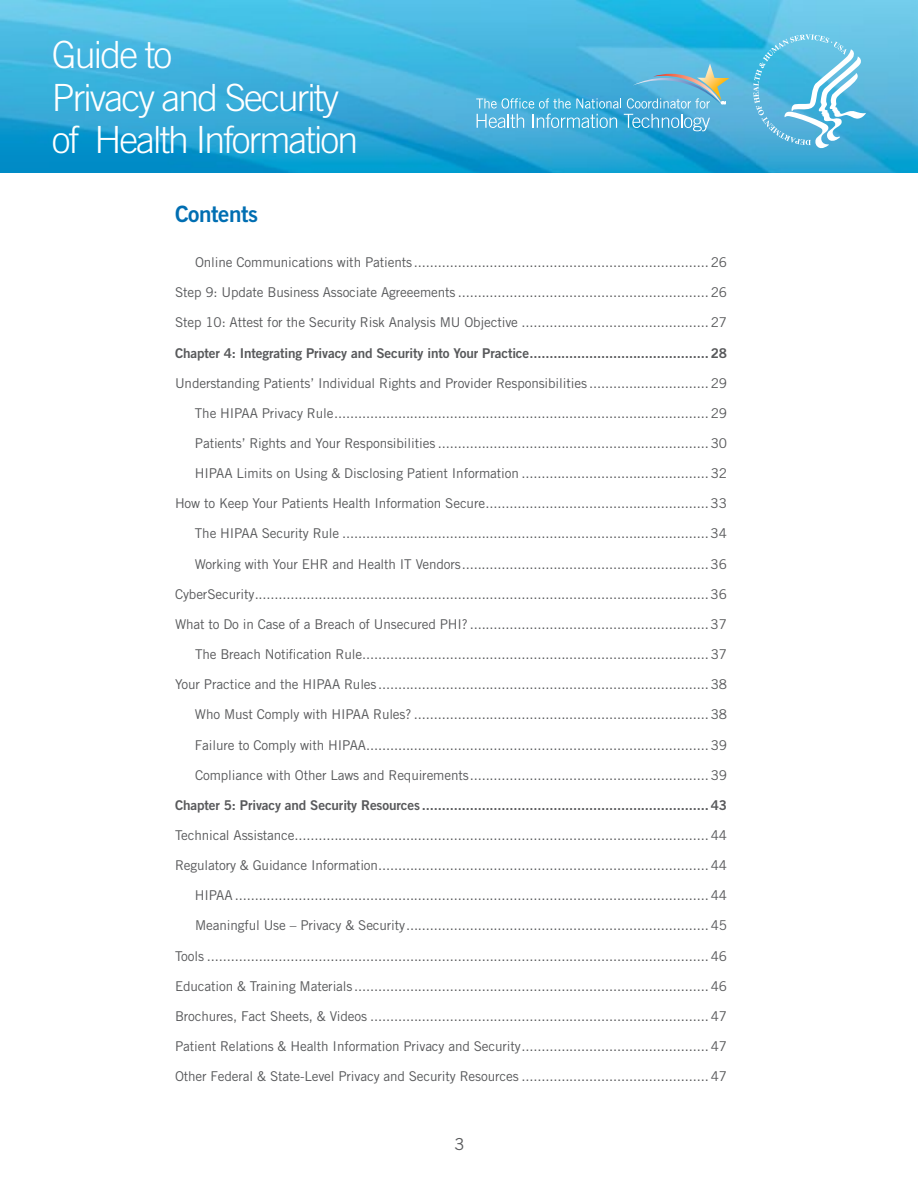
<style>
.page{position:relative;width:918px;height:1188px;background:#fff}
.page>*{position:absolute;margin:0;border:0;box-sizing:border-box;transform-origin:0 0}
.t1{font:300 37.5px/42.5px "Trade Gothic";letter-spacing:-.05em;color:#fff}
.t2{font:22.5px "Trade Gothic Bold Two";letter-spacing:-.02em;color:#006eb2}
.t3{font:16.5px "Trade Gothic";color:#58595b}
.t4{font:13.5px "Trade Gothic";letter-spacing:-.01em;color:#58595b}
.t5{font:13.5px "Trade Gothic Bold Two";letter-spacing:-.01em;color:#58595b}
</style>
<div class="page">
<img style="left:0;top:0;width:918px;height:173px">
<svg style="left:476px;top:64px;width:253px;height:67px;background:#58b4da"></svg>
<svg style="left:753px;top:34px;width:113px;height:114px;background:#69c0e2"></svg>
<p class="t1" style="left:52px;top:33px;width:308px">Guide to<br>Privacy and Security of Health Information</p>
<p class="t2" style="left:175px;top:200px;width:85px">Contents</p>
<p class="t4" style="left:195px;top:254px;width:533px">Online Communications with Patients ..........................................................................26</p>
<p class="t4" style="left:175px;top:284px;width:554px">Step 9: Update Business Associate Agreeements ...............................................................26</p>
<p class="t4" style="left:175px;top:315px;width:554px">Step 10: Attest for the Security Risk Analysis MU Objective ...............................................27</p>
<p class="t5" style="left:175px;top:344px;width:554px">Chapter 4: Integrating Privacy and Security into Your Practice.............................................28</p>
<p class="t4" style="left:175px;top:375px;width:554px">Understanding Patients’ Individual Rights and Provider Responsibilities ..............................29</p>
<p class="t4" style="left:195px;top:405px;width:534px">The HIPAA Privacy Rule..............................................................................................29</p>
<p class="t4" style="left:195px;top:435px;width:534px">Patients’ Rights and Your Responsibilities ....................................................................30</p>
<p class="t4" style="left:195px;top:465px;width:534px">HIPAA Limits on Using &amp; Disclosing Patient Information ...............................................32</p>
<p class="t4" style="left:175px;top:495px;width:553px">How to Keep Your Patients Health Information Secure........................................................33</p>
<p class="t4" style="left:195px;top:526px;width:534px">The HIPAA Security Rule ............................................................................................34</p>
<p class="t4" style="left:195px;top:556px;width:534px">Working with Your EHR and Health IT Vendors..............................................................36</p>
<p class="t4" style="left:175px;top:586px;width:554px">CyberSecurity..................................................................................................................36</p>
<p class="t4" style="left:175px;top:616px;width:554px">What to Do in Case of a Breach of Unsecured PHI? ............................................................37</p>
<p class="t4" style="left:195px;top:646px;width:534px">The Breach Notification Rule.......................................................................................37</p>
<p class="t4" style="left:175px;top:676px;width:554px">Your Practice and the HIPAA Rules ...................................................................................38</p>
<p class="t4" style="left:195px;top:706px;width:534px">Who Must Comply with HIPAA Rules? ..........................................................................38</p>
<p class="t4" style="left:195px;top:737px;width:534px">Failure to Comply with HIPAA......................................................................................39</p>
<p class="t4" style="left:195px;top:767px;width:534px">Compliance with Other Laws and Requirements............................................................39</p>
<p class="t5" style="left:175px;top:797px;width:554px">Chapter 5: Privacy and Security Resources ........................................................................43</p>
<p class="t4" style="left:175px;top:827px;width:554px">Technical Assistance........................................................................................................44</p>
<p class="t4" style="left:175px;top:857px;width:554px">Regulatory &amp; Guidance Information...................................................................................44</p>
<p class="t4" style="left:195px;top:887px;width:534px">HIPAA .......................................................................................................................44</p>
<p class="t4" style="left:195px;top:917px;width:534px">Meaningful Use – Privacy &amp; Security............................................................................45</p>
<p class="t4" style="left:175px;top:948px;width:554px">Tools ..............................................................................................................................46</p>
<p class="t4" style="left:175px;top:978px;width:554px">Education &amp; Training Materials .........................................................................................46</p>
<p class="t4" style="left:175px;top:1008px;width:554px">Brochures, Fact Sheets, &amp; Videos .....................................................................................47</p>
<p class="t4" style="left:175px;top:1038px;width:554px">Patient Relations &amp; Health Information Privacy and Security...............................................47</p>
<p class="t4" style="left:175px;top:1068px;width:554px">Other Federal &amp; State-Level Privacy and Security Resources ...............................................47</p>
<p class="t3" style="left:455px;top:1134px;width:12px">3</p>
</div>
